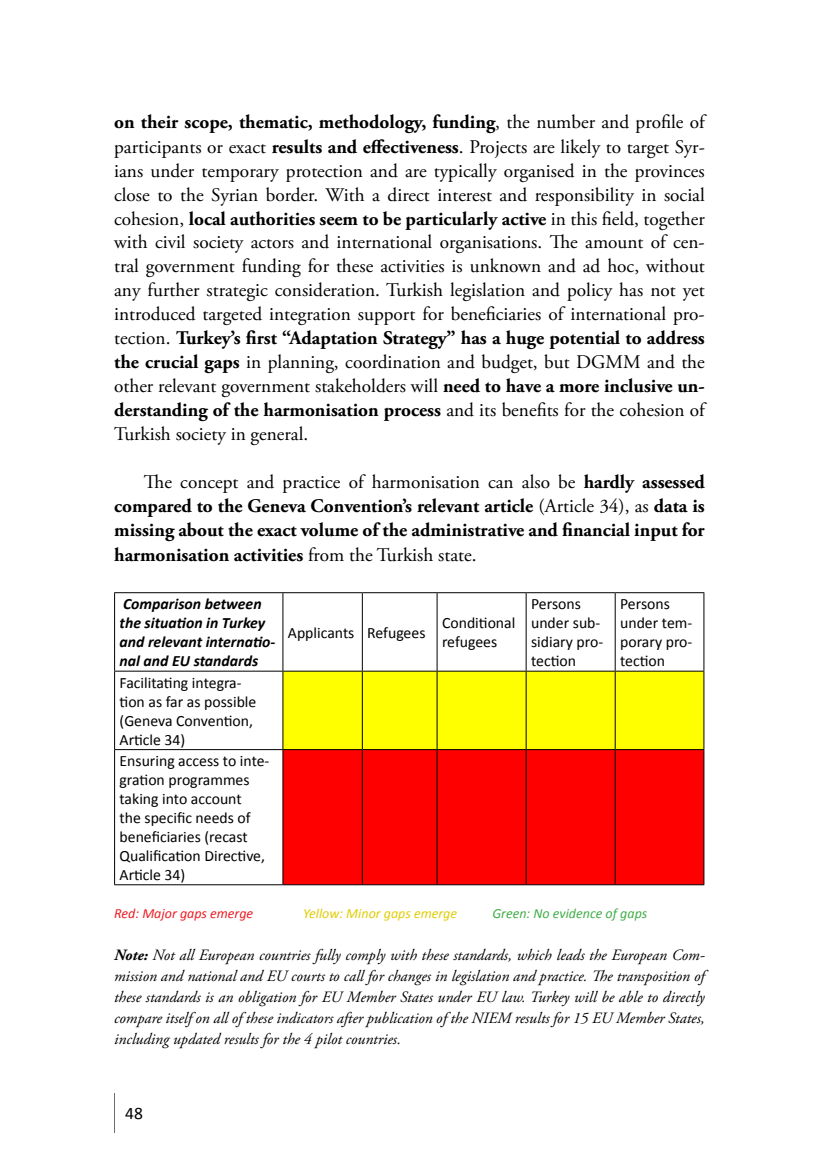
<style>
.page{position:relative;width:819px;height:1166px;background:#fff}
.page>*{position:absolute;margin:0;border:0;box-sizing:border-box;transform-origin:0 0}
.t1{font:19.25px/24px "Adobe Garamond Pro";color:#000;text-align:justify}
.t2{font:700 19.25px/24.2px "Adobe Garamond Pro";color:#000;text-align:justify}
.t3{font:17.5px "Calibri";color:#000}
.t4{font:italic 15.75px/21px "Adobe Garamond Pro";color:#000;text-align:justify}
.t5{font:15.75px/18.9px "Calibri";color:#000}
.t6{font:italic 700 15.75px/18.9px "Calibri";color:#000}
.t7{font:italic 14px "Calibri";color:#e0cd07}
.t8{font:italic 14px "Calibri";color:#41ad49}
.t9{font:italic 14px "Calibri";color:#ed1d24}
.s1{font-weight:700}
.s2{font-weight:400}
</style>
<div class="page">
<hr style="left:114px;top:1093px;width:1px;height:39px;background:#6d6e71">
<svg style="left:283px;top:672px;width:420px;height:77px;background:#f3f300"></svg>
<div style="left:283px;top:750px;width:420px;height:134px;background:#f00"></div>
<hr style="left:114px;top:593px;width:1px;height:78px;background:#000">
<hr style="left:114px;top:592px;width:169px;height:1px;background:#000">
<hr style="left:283px;top:592px;width:79px;height:1px;background:#000">
<hr style="left:362px;top:592px;width:75px;height:1px;background:#000">
<hr style="left:437px;top:592px;width:89px;height:1px;background:#000">
<hr style="left:526px;top:592px;width:89px;height:1px;background:#000">
<hr style="left:615px;top:592px;width:89px;height:1px;background:#000">
<hr style="left:114px;top:671px;width:1px;height:78px;background:#000">
<hr style="left:114px;top:750px;width:1px;height:134px;background:#000">
<hr style="left:114px;top:671px;width:169px;height:1px;background:#000">
<hr style="left:283px;top:671px;width:79px;height:1px;background:#000">
<hr style="left:362px;top:671px;width:75px;height:1px;background:#000">
<hr style="left:437px;top:671px;width:89px;height:1px;background:#000">
<hr style="left:526px;top:671px;width:89px;height:1px;background:#000">
<hr style="left:615px;top:671px;width:89px;height:1px;background:#000">
<hr style="left:114px;top:749px;width:169px;height:1px;background:#000">
<hr style="left:283px;top:749px;width:79px;height:1px;background:#000">
<hr style="left:362px;top:749px;width:75px;height:1px;background:#000">
<hr style="left:437px;top:749px;width:89px;height:1px;background:#000">
<hr style="left:526px;top:749px;width:89px;height:1px;background:#000">
<hr style="left:615px;top:749px;width:89px;height:1px;background:#000">
<hr style="left:114px;top:884px;width:169px;height:1px;background:#000">
<hr style="left:283px;top:884px;width:79px;height:1px;background:#000">
<hr style="left:362px;top:884px;width:75px;height:1px;background:#000">
<hr style="left:437px;top:884px;width:89px;height:1px;background:#000">
<hr style="left:526px;top:884px;width:89px;height:1px;background:#000">
<hr style="left:615px;top:884px;width:89px;height:1px;background:#000">
<hr style="left:282px;top:593px;width:1px;height:78px;background:#000">
<hr style="left:362px;top:593px;width:1px;height:78px;background:#000">
<hr style="left:436px;top:593px;width:1px;height:78px;background:#000">
<hr style="left:525px;top:593px;width:1px;height:78px;background:#000">
<hr style="left:614px;top:593px;width:1px;height:78px;background:#000">
<hr style="left:703px;top:593px;width:1px;height:78px;background:#000">
<hr style="left:282px;top:671px;width:1px;height:78px;background:#000">
<hr style="left:362px;top:671px;width:1px;height:78px;background:#000">
<hr style="left:436px;top:671px;width:1px;height:78px;background:#000">
<hr style="left:525px;top:671px;width:1px;height:78px;background:#000">
<hr style="left:614px;top:671px;width:1px;height:78px;background:#000">
<hr style="left:703px;top:671px;width:1px;height:78px;background:#000">
<hr style="left:282px;top:750px;width:1px;height:134px;background:#000">
<hr style="left:362px;top:750px;width:1px;height:134px;background:#000">
<hr style="left:436px;top:750px;width:1px;height:134px;background:#000">
<hr style="left:525px;top:750px;width:1px;height:134px;background:#000">
<hr style="left:614px;top:750px;width:1px;height:134px;background:#000">
<hr style="left:703px;top:750px;width:1px;height:134px;background:#000">
<p class="t1" style="left:114px;top:111px;width:592px"><span class="s1">on their scope, thematic, methodology, funding</span>, the number and profile of participants or exact <span class="s1">results and effectiveness</span>. Projects are likely to target Syr&shy;ians under temporary protection and are typically organised in the provinces close to the Syrian border. With a direct interest and responsibility in social cohesion, <span class="s1">local authorities seem to be particularly active</span> in this field, together with civil society actors and international organisations. The amount of cen&shy;tral government funding for these activities is unknown and ad hoc, without any further strategic consideration. Turkish legislation and policy has not yet introduced targeted integration support for beneficiaries of international pro&shy;tection. <span class="s1">Turkey’s first “Adaptation Strategy” has a huge potential to address the crucial gaps</span> in planning, coordination and budget, but DGMM and the other relevant government stakeholders will <span class="s1">need to have a more inclusive un&shy;derstanding of the harmonisation process</span> and its benefits for the cohesion of Turkish society in general.</p>
<p class="t2" style="left:114px;top:470px;width:592px;text-indent:30px"><span class="s2">The concept and practice of harmonisation can also be</span> hardly assessed compared to the Geneva Convention’s relevant article <span class="s2">(Article 34), as</span> data is missing about the exact volume of the administrative and financial input for harmonisation activities <span class="s2">from the Turkish state.</span></p>
<p class="t6" style="left:119px;top:595px;width:157px">Comparison between the situation in Turkey and relevant internatio&shy;nal and EU standards</p>
<p class="t5" style="left:531px;top:595px;width:74px">Persons under sub&shy;sidiary pro&shy;tection</p>
<p class="t5" style="left:620px;top:595px;width:74px">Persons under tem&shy;porary pro&shy;tection</p>
<p class="t5" style="left:288px;top:623px;width:139px">Applicants Refugees</p>
<p class="t5" style="left:442px;top:614px;width:75px">Conditional refugees</p>
<p class="t5" style="left:119px;top:673px;width:138px">Facilitating integra&shy;tion as far as possible (Geneva Convention,<br>Article 34)</p>
<p class="t5" style="left:119px;top:752px;width:151px">Ensuring access to inte&shy;gration programmes taking into account<br>the specific needs of beneficiaries (recast<br>Qualification Directive,<br>Article 34)</p>
<p class="t9" style="left:114px;top:904px;width:141px">Red: Major gaps emerge</p>
<p class="t7" style="left:303px;top:904px;width:155px">Yellow: Minor gaps emerge</p>
<p class="t8" style="left:492px;top:904px;width:156px">Green: No evidence of gaps</p>
<p class="t4" style="left:114px;top:945px;width:592px"><span class="s1">Note:</span> Not all European countries fully comply with these standards, which leads the European Com&shy;mission and national and EU courts to call for changes in legislation and practice. The transposition of these standards is an obligation for EU Member States under EU law. Turkey will be able to directly compare itself on all of these indicators after publication of the NIEM results for 15 EU Member States, including updated results for the 4 pilot countries.</p>
<p class="t3" style="left:125px;top:1102px;width:19px">48</p>
</div>
